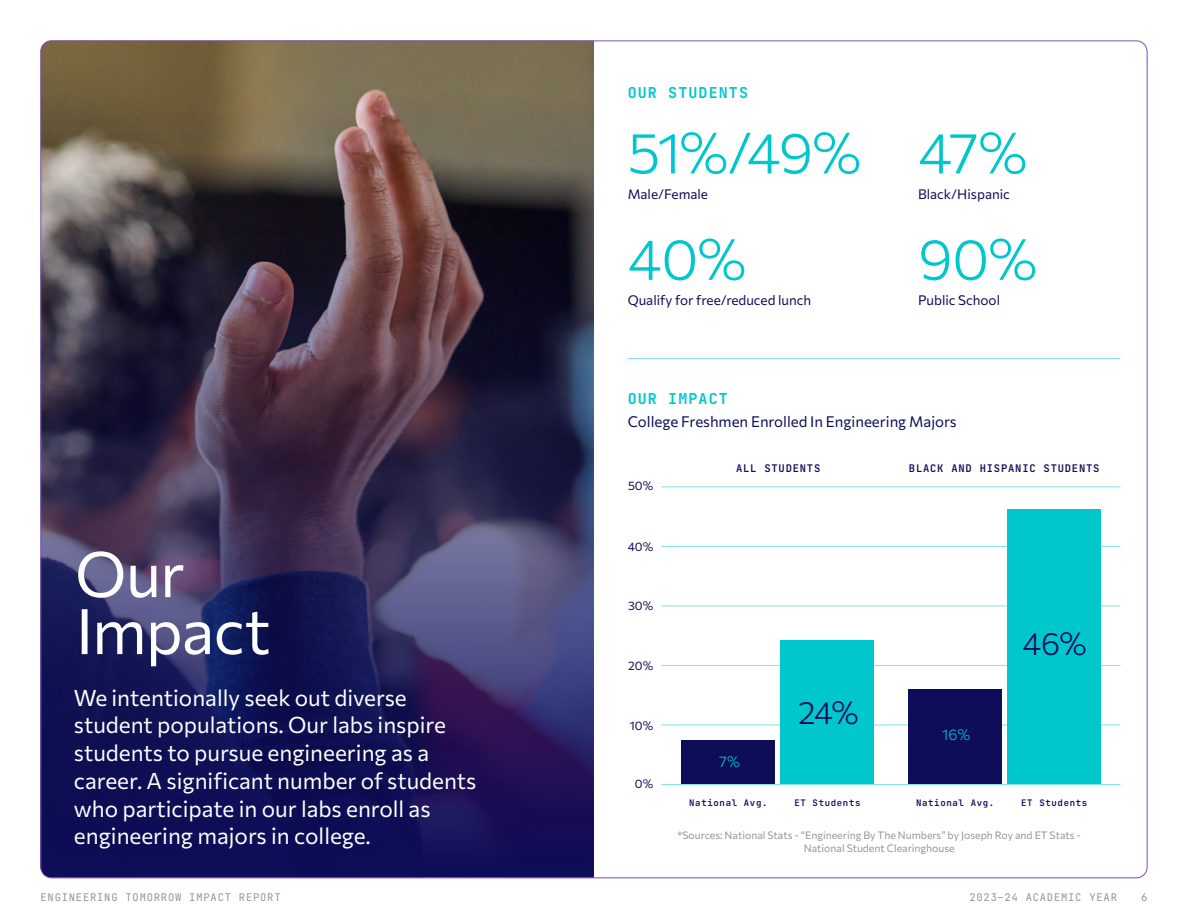
<style>
.page{position:relative;width:1188px;height:918px;background:#fff}
.page>*{position:absolute;margin:0;border:0;box-sizing:border-box;transform-origin:0 0}
.t1{font:63px/57px "Commissioner";letter-spacing:-.02em;color:#fff}
.t2{font:300 57px/106.4px "Commissioner";letter-spacing:-.035em;color:#00c7cc}
.t3{font:300 31.5px "Commissioner";color:#0d0d59}
.t4{font:22.5px/27.8px "Commissioner";color:#fff}
.t5{font:15px "Commissioner";color:#0d0d59}
.t6{font:700 15px "Jet Brains Mono";letter-spacing:.075em;color:#00c7cc}
.t7{font:300 15px "Commissioner";color:#00c7cc}
.t8{font:13.5px "Commissioner";color:#0d0d59}
.t9{font:12px "Commissioner";color:#0d0d59}
.t10{font:10.5px/13.5px "Commissioner";color:#939598;text-align:center}
.t11{font:10.5px "Jet Brains Mono";letter-spacing:.075em;color:#939598}
.t12{font:600 10.5px "Jet Brains Mono";letter-spacing:.075em;color:#0d0d59}
.t13{font:600 9px "Jet Brains Mono";letter-spacing:.075em;color:#0d0d59}
</style>
<div class="page">
<img style="left:40px;top:40px;width:554px;height:838px">
<hr style="left:628px;top:358px;width:493px;height:1px;background:#00c7cc">
<hr style="left:661px;top:487px;width:460px;height:1px;background:#00c7cc">
<hr style="left:661px;top:546px;width:460px;height:1px;background:#00c7cc">
<hr style="left:661px;top:606px;width:460px;height:1px;background:#00c7cc">
<hr style="left:661px;top:725px;width:460px;height:1px;background:#00c7cc">
<hr style="left:661px;top:665px;width:460px;height:1px;background:#00c7cc">
<div style="left:682px;top:740px;width:93px;height:44px;background:#0d0d59"></div>
<div style="left:908px;top:689px;width:94px;height:95px;background:#0d0d59"></div>
<div style="left:781px;top:640px;width:93px;height:144px;background:#00c7cc"></div>
<div style="left:1007px;top:510px;width:94px;height:274px;background:#00c7cc"></div>
<hr style="left:661px;top:784px;width:460px;height:1px;background:#00c7cc">
<p class="t6" style="left:628px;top:82px;width:122px">OUR STUDENTS</p>
<h2 class="t2" style="left:628px;top:96px;width:401px">51%/49% 47%<br>40%</h2>
<p class="t8" style="left:628px;top:184px;width:82px">Male/Female</p>
<p class="t8" style="left:918px;top:184px;width:93px">Black/Hispanic</p>
<h2 class="t2" style="left:918px;top:202px;width:121px">90%</h2>
<p class="t8" style="left:628px;top:290px;width:185px">Qualify for free/reduced lunch</p>
<p class="t8" style="left:918px;top:290px;width:83px">Public School</p>
<p class="t6" style="left:628px;top:389px;width:102px">OUR IMPACT</p>
<p class="t5" style="left:628px;top:410px;width:330px">College Freshmen Enrolled In Engineering Majors</p>
<h1 class="t1" style="left:75px;top:542px;width:197px">Our<br>Impact</h1>
<p class="t4" style="left:74px;top:682px;width:404px">We intentionally seek out diverse student populations. Our labs inspire students to pursue engineering as a career. A significant number of students who participate in our labs enroll as engineering majors in college.</p>
<p class="t9" style="left:628px;top:477px;width:27px">50%</p>
<p class="t9" style="left:628px;top:537px;width:27px">40%</p>
<p class="t9" style="left:628px;top:597px;width:27px">30%</p>
<p class="t9" style="left:628px;top:656px;width:27px">20%</p>
<p class="t9" style="left:630px;top:716px;width:25px">10%</p>
<p class="t9" style="left:635px;top:774px;width:20px">0%</p>
<p class="t12" style="left:736px;top:461px;width:86px">ALL STUDENTS</p>
<p class="t12" style="left:909px;top:461px;width:192px">BLACK AND HISPANIC STUDENTS</p>
<p class="t7" style="left:719px;top:750px;width:22px">7%</p>
<h3 class="t3" style="left:798px;top:688px;width:62px">24%</h3>
<p class="t7" style="left:942px;top:723px;width:30px">16%</p>
<h3 class="t3" style="left:1022px;top:619px;width:66px">46%</h3>
<p class="t13" style="left:689px;top:797px;width:80px">National Avg.</p>
<p class="t13" style="left:794px;top:797px;width:68px">ET Students</p>
<p class="t13" style="left:916px;top:797px;width:80px">National Avg.</p>
<p class="t13" style="left:1021px;top:797px;width:68px">ET Students</p>
<p class="t10" style="left:677px;top:828px;width:405px">*Sources: National Stats - “Engineering By The Numbers” by Joseph Roy and ET Stats -<br>National Student Clearinghouse</p>
<p class="t11" style="left:40px;top:891px;width:242px">ENGINEERING TOMORROW IMPACT REPORT</p>
<p class="t11" style="left:969px;top:891px;width:149px">2023–24 ACADEMIC YEAR</p>
<p class="t11" style="left:1141px;top:891px;width:8px">6</p>
</div>
